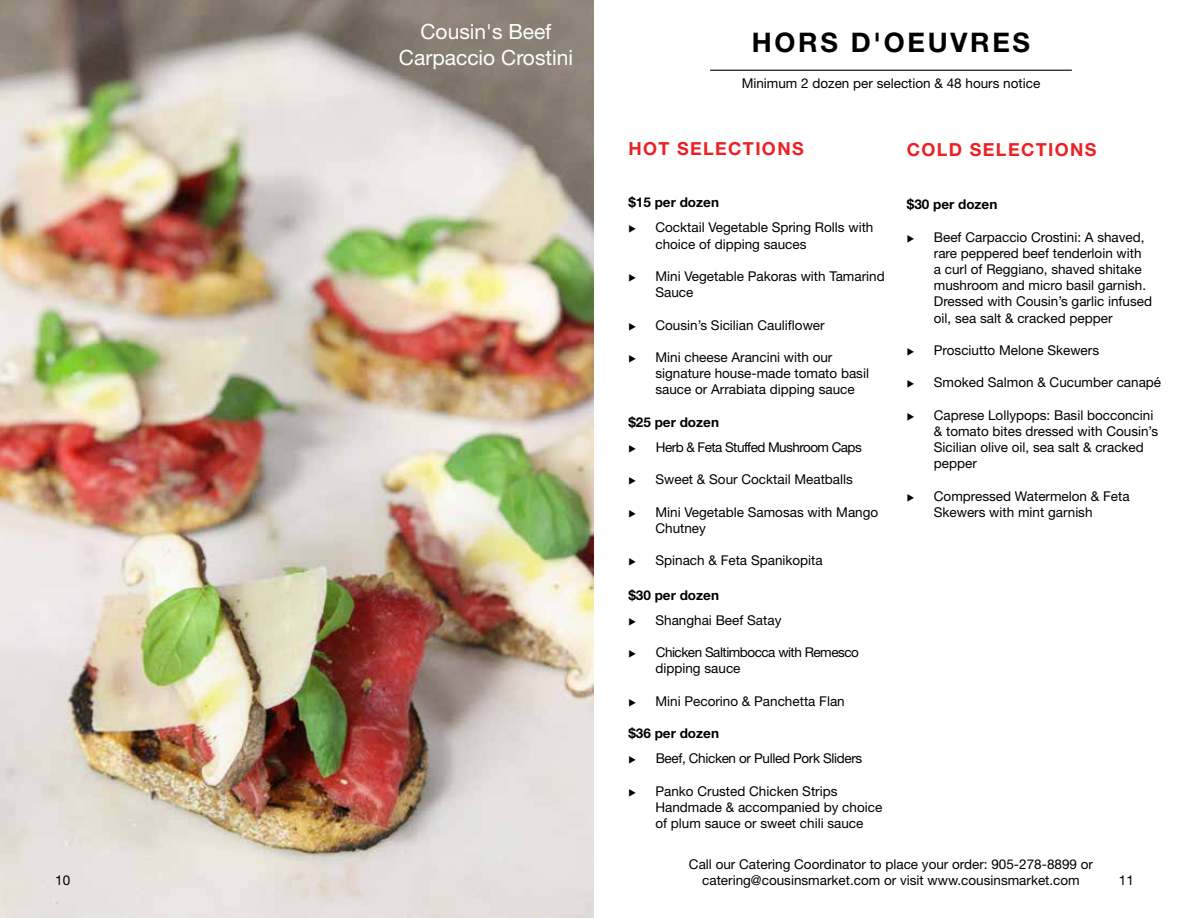
<style>
.page{position:relative;width:1188px;height:918px;background:#fff}
.page>*{position:absolute;margin:0;border:0;box-sizing:border-box;transform-origin:0 0}
.t1{font:700 27px "Helvetica Neue";letter-spacing:.1em;color:#000}
.t2{font:21px/25.2px "Helvetica Neue";color:#fff;text-align:center}
.t3{font:700 18px "Helvetica Neue";letter-spacing:.075em;color:#ed2124}
.t4{font:13.5px/16.2px "Helvetica Neue";color:#000}
.t5{font:700 13.5px "Helvetica Neue";color:#000}
.t6{font:13.5px/16.2px "Helvetica Neue";letter-spacing:-.035em;color:#000}
.t7{font:13.5px "Helvetica Neue";letter-spacing:-.025em;color:#000}
.t8{font:13.5px "Helvetica Neue";letter-spacing:-.04em;color:#000}
</style>
<div class="page">
<img style="left:0;top:0;width:594px;height:918px">
<hr style="left:710px;top:70px;width:362px;height:1px;background:#000">
<h2 class="t2" style="left:399px;top:19px;width:176px">Cousin's Beef<br>Carpaccio Crostini</h2>
<h1 class="t1" style="left:752px;top:26px;width:280px">HORS D'OEUVRES</h1>
<p class="t4" style="left:742px;top:75px;width:300px">Minimum 2 dozen per selection &amp; 48 hours notice</p>
<h3 class="t3" style="left:628px;top:137px;width:177px">HOT SELECTIONS</h3>
<p class="t5" style="left:628px;top:194px;width:92px">$15 per dozen</p>
<p class="t4" style="left:655px;top:219px;width:219px">Cocktail Vegetable Spring Rolls with choice of dipping sauces</p>
<p class="t4" style="left:655px;top:268px;width:231px">Mini Vegetable Pakoras with Tamarind<br>Sauce</p>
<p class="t4" style="left:655px;top:317px;width:171px">Cousin’s Sicilian Cauliflower</p>
<p class="t4" style="left:655px;top:349px;width:215px">Mini cheese Arancini with our signature house-made tomato basil sauce or Arrabiata dipping sauce</p>
<p class="t5" style="left:628px;top:414px;width:92px">$25 per dozen</p>
<p class="t8" style="left:656px;top:439px;width:208px">Herb &amp; Feta Stuffed Mushroom Caps</p>
<p class="t4" style="left:655px;top:471px;width:199px">Sweet &amp; Sour Cocktail Meatballs</p>
<p class="t4" style="left:655px;top:504px;width:224px">Mini Vegetable Samosas with Mango<br>Chutney</p>
<p class="t4" style="left:655px;top:552px;width:169px">Spinach &amp; Feta Spanikopita</p>
<p class="t5" style="left:628px;top:586px;width:92px">$30 per dozen</p>
<p class="t4" style="left:655px;top:612px;width:128px">Shanghai Beef Satay</p>
<p class="t6" style="left:655px;top:644px;width:205px">Chicken Saltimbocca with Remesco dipping sauce</p>
<p class="t4" style="left:655px;top:693px;width:191px">Mini Pecorino &amp; Panchetta Flan</p>
<p class="t5" style="left:628px;top:725px;width:92px">$36 per dozen</p>
<p class="t7" style="left:656px;top:751px;width:208px">Beef, Chicken or Pulled Pork Sliders</p>
<p class="t4" style="left:655px;top:783px;width:228px">Panko Crusted Chicken Strips<br>Handmade &amp; accompanied by choice of plum sauce or sweet chili sauce</p>
<h3 class="t3" style="left:907px;top:138px;width:191px">COLD SELECTIONS</h3>
<p class="t5" style="left:907px;top:196px;width:92px">$30 per dozen</p>
<p class="t4" style="left:934px;top:228px;width:220px">Beef Carpaccio Crostini: A shaved, rare peppered beef tenderloin with a curl of Reggiano, shaved shitake mushroom and micro basil garnish.<br>Dressed with Cousin’s garlic infused oil, sea salt &amp; cracked pepper</p>
<p class="t4" style="left:934px;top:342px;width:167px">Prosciutto Melone Skewers</p>
<p class="t4" style="left:934px;top:374px;width:229px">Smoked Salmon &amp; Cucumber canapé</p>
<p class="t4" style="left:934px;top:407px;width:226px">Caprese Lollypops: Basil bocconcini &amp; tomato bites dressed with Cousin’s<br>Sicilian olive oil, sea salt &amp; cracked pepper</p>
<p class="t4" style="left:934px;top:488px;width:197px">Compressed Watermelon &amp; Feta<br>Skewers with mint garnish</p>
<p class="t4" style="left:689px;top:856px;width:406px;text-align:center">Call our Catering Coordinator to place your order: 905-278-8899 or catering@cousinsmarket.com or visit www.cousinsmarket.com</p>
<p class="t4" style="left:55px;top:872px;width:17px">10</p>
<p class="t4" style="left:1119px;top:872px;width:17px">11</p>
</div>
